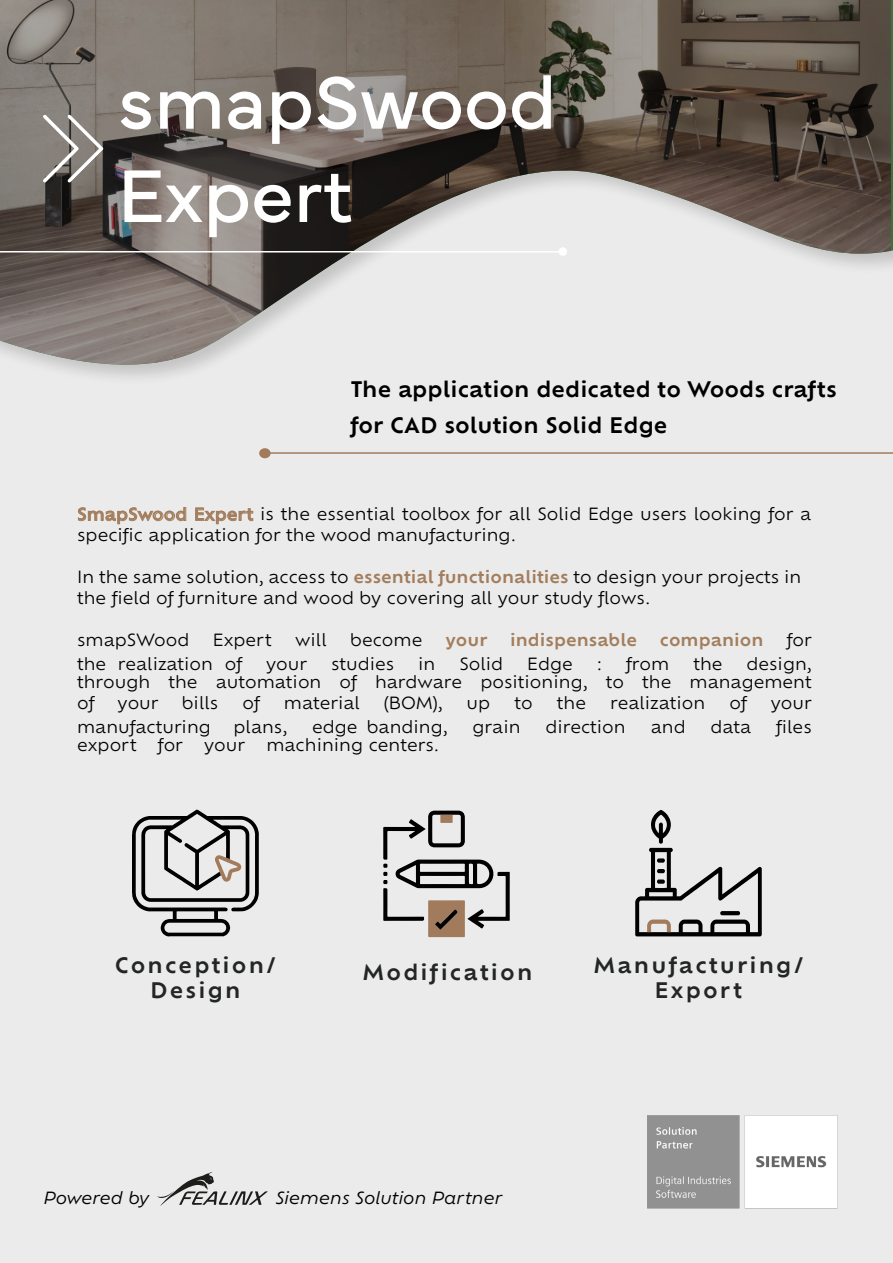
<style>
.page{position:relative;width:893px;height:1263px;background:#ebebeb}
.page>*{position:absolute;margin:0;border:0;box-sizing:border-box;transform-origin:0 0}
.t1{font:77.7px/93.3px "Mundial";color:#fff}
.t2{font:600 21px/36px "Ofelia Text";color:#000}
.t3{font:600 21px "Ofelia Text";letter-spacing:.1em;color:#232625}
.t4{font:16.5px/21px "Ofelia Text";color:#000}
.t5{font:italic 16.5px "Ofelia Text";color:#000}
.t6{font:600 16.5px "Ofelia Text";color:#a37e5d}
.s1{font-weight:500;color:#a37e5d}
.s2{font-weight:600;color:#a37e5d}
</style>
<div class="page">
<svg style="left:0;top:0;width:893px;height:378px"></svg>
<hr style="left:0;top:251px;width:559px;height:1px;background:#fff">
<div style="left:558px;top:247px;width:9px;height:9px;background:#fff;border-radius:50%"></div>
<svg style="left:43px;top:115px;width:60px;height:68px;background:#918c86"></svg>
<hr style="left:170px;top:936px;width:54px;height:1px;background:#a9a9a9">
<svg style="left:132px;top:810px;width:127px;height:126px"></svg>
<svg style="left:383px;top:811px;width:127px;height:126px"></svg>
<hr style="left:269px;top:452px;width:624px;height:2px;background:#a27b5c">
<div style="left:260px;top:449px;width:10px;height:8px;background:#a27b5c;border-radius:50%"></div>
<div style="left:259px;top:448px;width:12px;height:10px;border:2px solid #a27b5c;border-radius:50%"></div>
<svg style="left:635px;top:810px;width:127px;height:126px"></svg>
<img style="left:647px;top:1115px;width:191px;height:94px">
<svg style="left:157px;top:1172px;width:111px;height:34px"></svg>
<p class="t1" style="left:118px;top:48px;width:440px">smapSwood<br>Expert</p>
<p class="t2" style="left:350px;top:370px;width:488px">The application dedicated to Woods crafts for CAD solution Solid Edge</p>
<p class="t4" style="left:77px;top:503px;width:736px"><span class="s1">SmapSwood Expert</span> is the essential toolbox for all Solid Edge users looking for a specific application for the wood manufacturing.</p>
<p class="t4" style="left:77px;top:565px;width:726px">In the same solution, access to <span class="s2">essential functionalities</span> to design your projects in the field of furniture and wood by covering all your study flows.</p>
<p class="t4" style="left:77px;top:628px;width:114px">smapSWood</p>
<p class="t4" style="left:213px;top:628px;width:60px">Expert</p>
<p class="t4" style="left:295px;top:628px;width:33px">will</p>
<p class="t4" style="left:350px;top:628px;width:74px">become</p>
<p class="t6" style="left:446px;top:628px;width:43px">your</p>
<p class="t6" style="left:510px;top:628px;width:128px">indispensable</p>
<p class="t6" style="left:660px;top:628px;width:105px">companion</p>
<p class="t4" style="left:787px;top:628px;width:26px">for</p>
<p class="t4" style="left:77px;top:652px;width:166px">the realization of</p>
<p class="t4" style="left:266px;top:652px;width:42px">your</p>
<p class="t4" style="left:331px;top:652px;width:65px">studies</p>
<p class="t4" style="left:418px;top:652px;width:19px">in</p>
<p class="t4" style="left:459px;top:652px;width:45px">Solid</p>
<p class="t4" style="left:527px;top:652px;width:47px">Edge</p>
<p class="t4" style="left:597px;top:652px;width:7px">:</p>
<p class="t4" style="left:626px;top:652px;width:45px">from</p>
<p class="t4" style="left:693px;top:652px;width:31px">the</p>
<p class="t4" style="left:77px;top:653px;width:736px;line-height:18.6px;text-align:right">design,<br>through the automation of hardware positioning, to the management</p>
<p class="t4" style="left:77px;top:691px;width:19px">of</p>
<p class="t4" style="left:118px;top:691px;width:42px">your</p>
<p class="t4" style="left:182px;top:691px;width:38px">bills</p>
<p class="t4" style="left:242px;top:691px;width:19px">of</p>
<p class="t4" style="left:284px;top:691px;width:78px">material</p>
<p class="t4" style="left:384px;top:691px;width:60px">(BOM),</p>
<p class="t4" style="left:467px;top:691px;width:25px">up</p>
<p class="t4" style="left:514px;top:691px;width:20px">to</p>
<p class="t4" style="left:557px;top:691px;width:31px">the</p>
<p class="t4" style="left:610px;top:691px;width:97px">realization</p>
<p class="t4" style="left:729px;top:691px;width:19px">of</p>
<p class="t4" style="left:771px;top:691px;width:42px">your</p>
<p class="t4" style="left:77px;top:715px;width:135px">manufacturing</p>
<p class="t4" style="left:233px;top:715px;width:55px">plans,</p>
<p class="t4" style="left:312px;top:715px;width:137px">edge banding,</p>
<p class="t4" style="left:473px;top:715px;width:49px">grain</p>
<p class="t4" style="left:545px;top:715px;width:82px">direction</p>
<p class="t4" style="left:651px;top:715px;width:36px">and</p>
<p class="t4" style="left:710px;top:715px;width:42px">data</p>
<p class="t4" style="left:776px;top:715px;width:37px">files</p>
<p class="t4" style="left:77px;top:733px;width:61px">export</p>
<p class="t4" style="left:158px;top:733px;width:26px">for</p>
<p class="t4" style="left:204px;top:733px;width:42px">your</p>
<p class="t4" style="left:266px;top:733px;width:174px">machining centers.</p>
<p class="t3" style="left:115px;top:949px;width:163px">Conception/</p>
<p class="t3" style="left:150px;top:974px;width:92px">Design</p>
<p class="t3" style="left:363px;top:956px;width:171px">Modification</p>
<p class="t3" style="left:594px;top:949px;width:211px">Manufacturing/</p>
<p class="t3" style="left:655px;top:974px;width:89px">Export</p>
<p class="t5" style="left:43px;top:1185px;width:107px">Powered by</p>
<p class="t5" style="left:275px;top:1185px;width:228px">Siemens Solution Partner</p>
</div>
